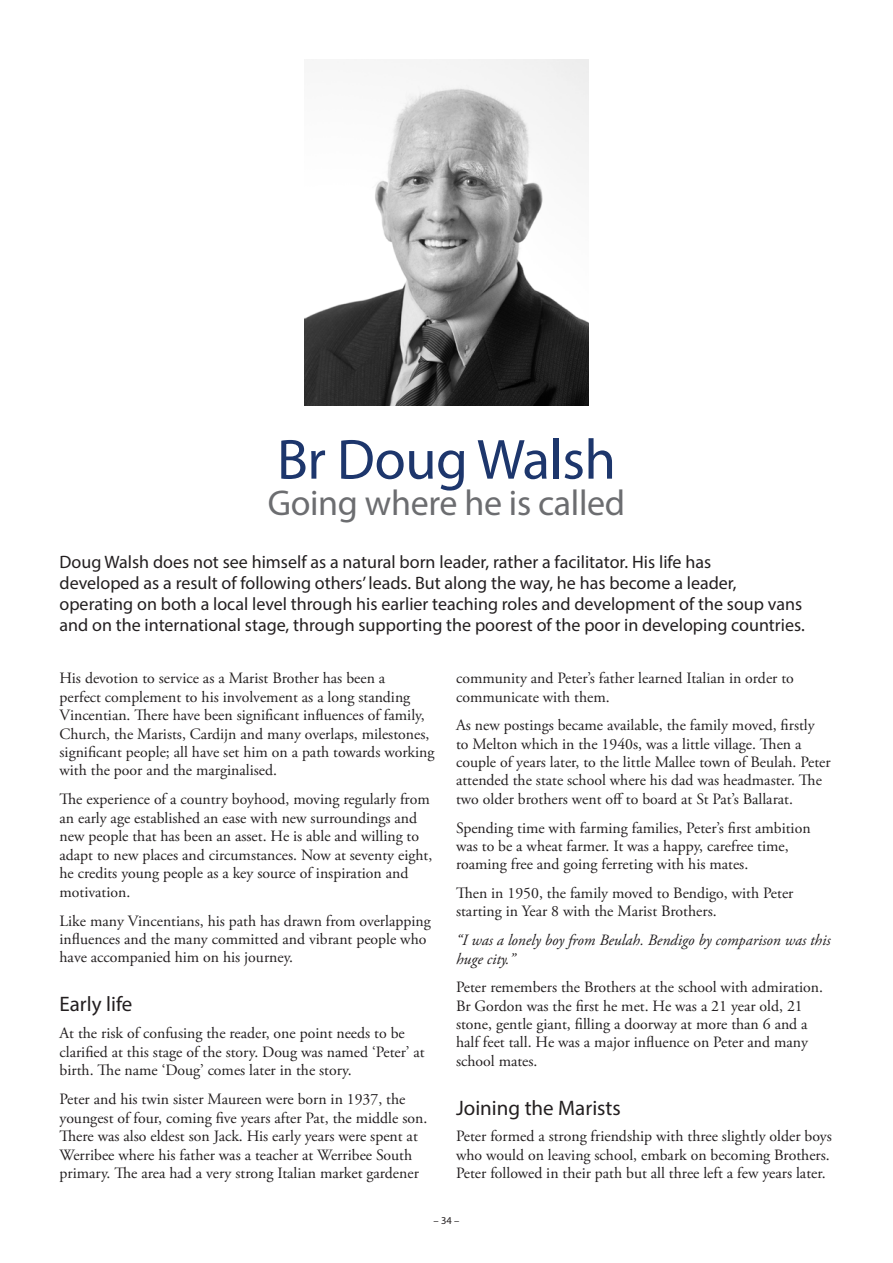
<style>
.page{position:relative;width:893px;height:1263px;background:#fff}
.page>*{position:absolute;margin:0;border:0;box-sizing:border-box;transform-origin:0 0}
.H1_-_Name{font:57px "Myriad Pro";letter-spacing:-.01em;color:#1d366c}
.H1_-_Tagline{font:36px "Myriad Pro";letter-spacing:-.01em;color:#6c6d70}
.Sub_head{font:21px "Myriad Pro";color:#231f20}
.Intro_Para{font:18px/21px "Myriad Pro";color:#231f20}
.Body{font:15.75px/18.5px "Adobe Garamond Pro";color:#231f20}
.Body-2{font:italic 15.75px/18.3px "Adobe Garamond Pro";color:#231f20}
.t1{font:10.5px "Myriad Pro";color:#231f20}
</style>
<div class="page">
<img style="left:304px;top:60px;width:285px;height:346px">
<p class="H1_-_Name" style="left:277px;top:424px;width:341px">Br Doug Walsh</p>
<p class="H1_-_Tagline" style="left:268px;top:480px;width:359px">Going where he is called</p>
<p class="Intro_Para" style="left:60px;top:551px;width:747px">Doug Walsh does not see himself as a natural born leader, rather a facilitator. His life has<br>developed as a result of following others’ leads. But along the way, he has become a leader, operating on both a local level through his earlier teaching roles and development of the soup vans and on the international stage, through supporting the poorest of the poor in developing countries.</p>
<p class="Body" style="left:60px;top:670px;width:376px">His devotion to service as a Marist Brother has been a<br>perfect complement to his involvement as a long standing Vincentian. There have been significant influences of family, Church, the Marists, Cardijn and many overlaps, milestones, significant people; all have set him on a path towards working with the poor and the marginalised.</p>
<p class="Body" style="left:60px;top:791px;width:374px">The experience of a country boyhood, moving regularly from an early age established an ease with new surroundings and new people that has been an asset. He is able and willing to adapt to new places and circumstances. Now at seventy eight, he credits young people as a key source of inspiration and motivation.</p>
<p class="Body" style="left:60px;top:912px;width:373px">Like many Vincentians, his path has drawn from overlapping influences and the many committed and vibrant people who have accompanied him on his journey.</p>
<p class="Sub_head" style="left:60px;top:991px;width:74px">Early life</p>
<p class="Body" style="left:60px;top:1025px;width:367px">At the risk of confusing the reader, one point needs to be clarified at this stage of the story. Doug was named ‘Peter’ at birth. The name ‘Doug’ comes later in the story.</p>
<p class="Body" style="left:60px;top:1090px;width:369px">Peter and his twin sister Maureen were born in 1937, the youngest of four, coming five years after Pat, the middle son.<br>There was also eldest son Jack. His early years were spent at Werribee where his father was a teacher at Werribee South primary. The area had a very strong Italian market gardener</p>
<p class="Body" style="left:456px;top:670px;width:339px">community and Peter’s father learned Italian in order to communicate with them.</p>
<p class="Body" style="left:456px;top:717px;width:376px">As new postings became available, the family moved, firstly to Melton which in the 1940s, was a little village. Then a couple of years later, to the little Mallee town of Beulah. Peter attended the state school where his dad was headmaster. The two older brothers went off to board at St Pat’s Ballarat.</p>
<p class="Body" style="left:456px;top:819px;width:356px">Spending time with farming families, Peter’s first ambition was to be a wheat farmer. It was a happy, carefree time, roaming free and going ferreting with his mates.</p>
<p class="Body" style="left:456px;top:884px;width:339px">Then in 1950, the family moved to Bendigo, with Peter starting in Year 8 with the Marist Brothers.</p>
<p class="Body-2" style="left:456px;top:931px;width:376px">“I was a lonely boy from Beulah. Bendigo by comparison was this huge city.”</p>
<p class="Body" style="left:456px;top:979px;width:369px">Peter remembers the Brothers at the school with admiration.<br>Br Gordon was the first he met. He was a 21 year old, 21 stone, gentle giant, filling a doorway at more than 6 and a half feet tall. He was a major influence on Peter and many school mates.</p>
<p class="Sub_head" style="left:456px;top:1094px;width:166px">Joining the Marists</p>
<p class="Body" style="left:456px;top:1128px;width:377px">Peter formed a strong friendship with three slightly older boys who would on leaving school, embark on becoming Brothers.<br>Peter followed in their path but all three left a few years later.</p>
<p class="t1" style="left:434px;top:1214px;width:27px">– 34 –</p>
</div>
